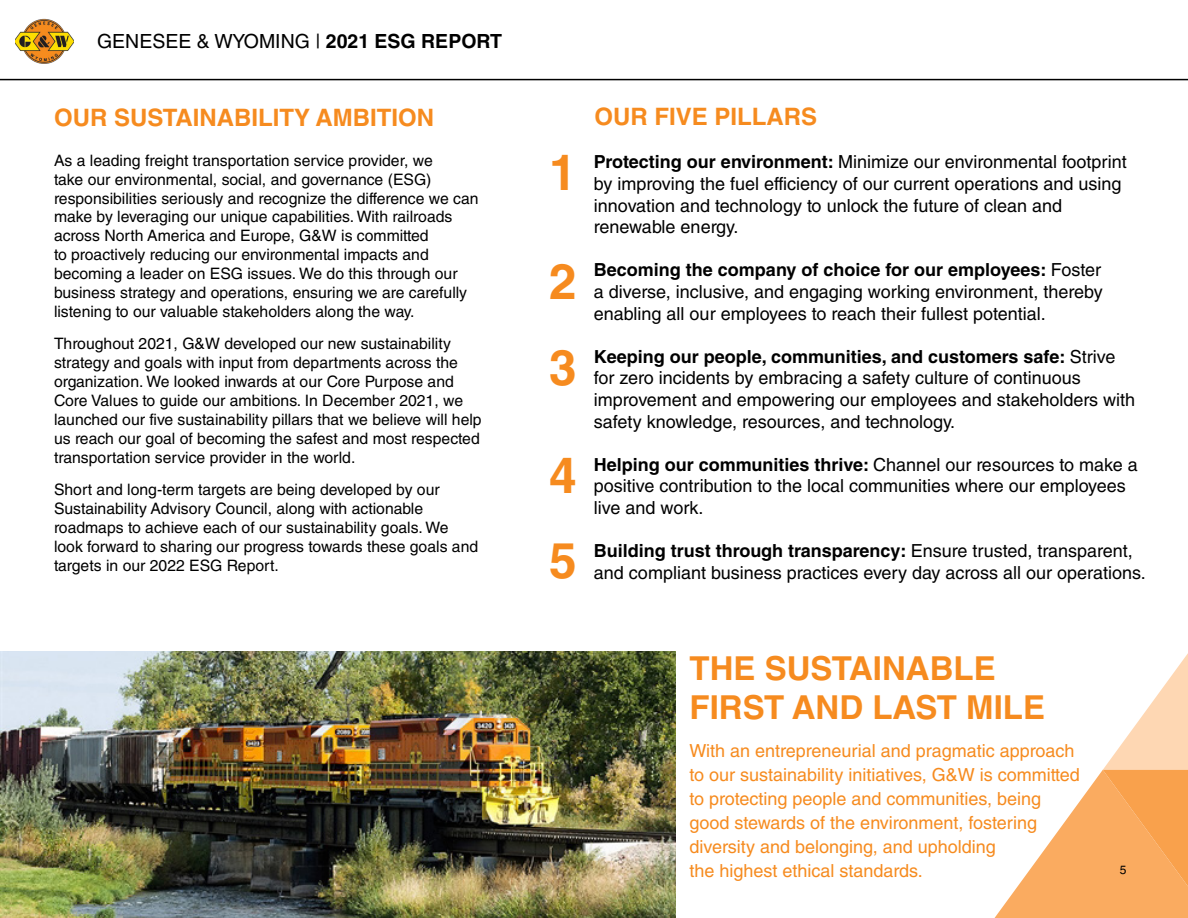
<style>
.page{position:relative;width:1188px;height:918px;background:#fff}
.page>*{position:absolute;margin:0;border:0;box-sizing:border-box;transform-origin:0 0}
.t1{font:700 49.5px/85.5px "Helvetica LT Std";color:#f68b1f}
.t2{font:700 33px/39.6px "Helvetica LT Std";color:#f68b1f}
.t3{font:700 24px "Helvetica LT Std";color:#f68b1f}
.t4{font:19.5px "Helvetica LT Std";color:#000}
.t5{font:18px/21.6px "Helvetica LT Std";color:#000}
.t6{font:18px/24px "Helvetica LT Std";color:#f68b1f}
.t7{font:15.75px/18.9px "Helvetica LT Std";color:#000}
.t8{font:12px "Helvetica LT Std";color:#000}
.s1{font-weight:700}
</style>
<div class="page">
<img style="left:15px;top:18px;width:58px;height:46px">
<hr style="left:0;top:79px;width:1188px;height:1px;background:#000">
<img style="left:0;top:651px;width:676px;height:267px">
<svg style="left:995px;top:653px;width:193px;height:265px"></svg>
<p class="t4" style="left:97px;top:30px;width:406px">GENESEE &amp; WYOMING | <span class="s1">2021 ESG REPORT</span></p>
<h3 class="t3" style="left:54px;top:103px;width:382px">OUR SUSTAINABILITY AMBITION</h3>
<h3 class="t3" style="left:594px;top:102px;width:224px">OUR FIVE PILLARS</h3>
<p class="t7" style="left:54px;top:151px;width:426px">As a leading freight transportation service provider, we<br>take our environmental, social, and governance (ESG) responsibilities seriously and recognize the difference we can make by leveraging our unique capabilities. With railroads across North America and Europe, G&amp;W is committed<br>to proactively reducing our environmental impacts and becoming a leader on ESG issues. We do this through our business strategy and operations, ensuring we are carefully listening to our valuable stakeholders along the way.</p>
<p class="t7" style="left:54px;top:334px;width:429px">Throughout 2021, G&amp;W developed our new sustainability strategy and goals with input from departments across the organization. We looked inwards at our Core Purpose and Core Values to guide our ambitions. In December 2021, we launched our five sustainability pillars that we believe will help us reach our goal of becoming the safest and most respected transportation service provider in the world.</p>
<p class="t7" style="left:54px;top:480px;width:426px">Short and long-term targets are being developed by our Sustainability Advisory Council, along with actionable roadmaps to achieve each of our sustainability goals. We look forward to sharing our progress towards these goals and targets in our 2022 ESG Report.</p>
<h1 class="t1" style="left:549px;top:129px;width:29px">1</h1>
<h1 class="t1" style="left:549px;top:238px;width:29px">2<br>3</h1>
<h1 class="t1" style="left:549px;top:433px;width:29px;line-height:84.3px">4<br>5</h1>
<p class="t5" style="left:594px;top:151px;width:534px"><span class="s1">Protecting our environment:</span> Minimize our environmental footprint by improving the fuel efficiency of our current operations and using innovation and technology to unlock the future of clean and renewable energy.</p>
<p class="t5" style="left:594px;top:259px;width:510px;text-align:justify"><span class="s1">Becoming the company of choice for our employees:</span> Foster a diverse, inclusive, and engaging working environment, thereby enabling all our employees to reach their fullest potential.</p>
<p class="t5" style="left:594px;top:346px;width:543px"><span class="s1">Keeping our people, communities, and customers safe:</span> Strive for zero incidents by embracing a safety culture of continuous improvement and empowering our employees and stakeholders with safety knowledge, resources, and technology.</p>
<p class="t5" style="left:594px;top:454px;width:546px"><span class="s1">Helping our communities thrive:</span> Channel our resources to make a positive contribution to the local communities where our employees live and work.</p>
<p class="t5" style="left:594px;top:540px;width:553px"><span class="s1">Building trust through transparency:</span> Ensure trusted, transparent, and compliant business practices every day across all our operations.</p>
<h2 class="t2" style="left:690px;top:648px;width:357px">THE SUSTAINABLE<br>FIRST AND LAST MILE</h2>
<p class="t6" style="left:690px;top:738px;width:392px">With an entrepreneurial and pragmatic approach to our sustainability initiatives, G&amp;W is committed to protecting people and communities, being good stewards of the environment, fostering diversity and belonging, and upholding<br>the highest ethical standards.</p>
<p class="t8" style="left:1120px;top:862px;width:8px">5</p>
</div>
